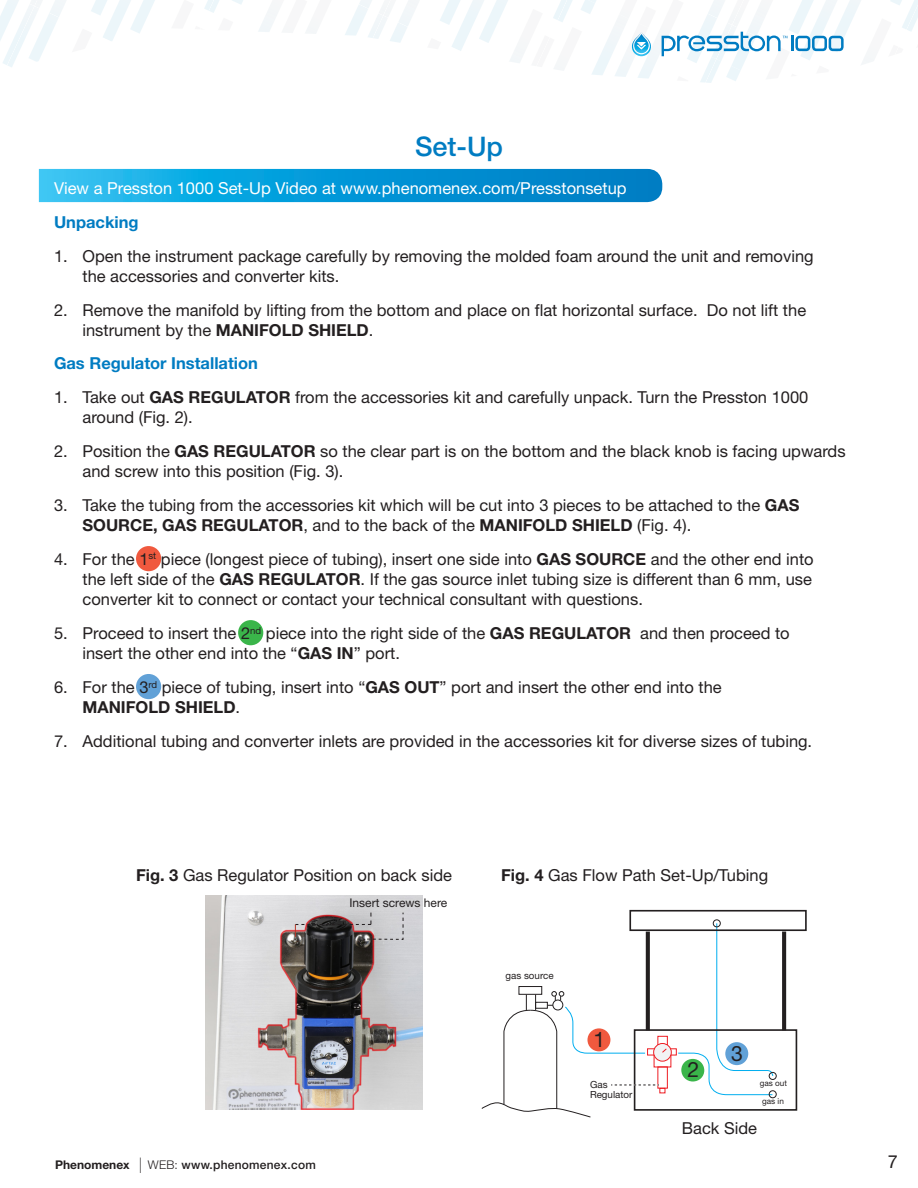
<style>
.page{position:relative;width:918px;height:1188px;background:#fff}
.page>*{position:absolute;margin:0;border:0;box-sizing:border-box;transform-origin:0 0}
.Heading_2{font:500 27px "Helvetica Neue LT Std";color:#007cc2}
.t1{font:21.3px "Helvetica Neue LT Std";color:#231f20}
.t2{font:18px "Helvetica Neue LT Std";color:#231f20}
.Body_Text{font:16.5px/20.2px "Helvetica Neue LT Std";color:#231f20}
.I1_-_Order_Text_Bold{font:16.5px "Helvetica Neue LT Std";color:#fff}
.Body_Text_Bold{font:700 16.5px "Helvetica Neue LT Std";color:#007cc2}
.t3{font:500 12px "Helvetica Neue LT Pro";letter-spacing:.02em;color:#231f20}
.I1_-_Order_Text_Bold-2{font:12px "Helvetica Neue LT Std";color:#231f20}
.t4{font:9.75px/10.6px "Helvetica Neue LT Std";color:#231f20}
.t5{font:8.1px "Helvetica Neue LT Std";color:#231f20}
.s1{font-weight:700}
.s2{font-weight:400;font-stretch:condensed;font-size:21.6px}
.s3{font-weight:300}
</style>
<div class="page">
<svg style="left:762px;top:0;width:156px;height:65px"></svg>
<svg style="left:0;top:0;width:762px;height:83px"></svg>
<hr style="left:791px;top:36px;width:3px;height:15px;background:#007cc2">
<svg style="left:795px;top:36px;width:49px;height:15px"></svg>
<svg style="left:662px;top:32px;width:126px;height:24px"></svg>
<svg style="left:632px;top:32px;width:19px;height:24px"></svg>
<div style="left:136px;top:546px;width:25px;height:25px;background:#f0593e;border-radius:50%"></div>
<div style="left:136px;top:674px;width:25px;height:25px;background:#61a1d7;border-radius:50%"></div>
<div style="left:238px;top:620px;width:25px;height:25px;background:#3ab54a;border-radius:50%"></div>
<img style="left:205px;top:895px;width:217px;height:215px">
<svg style="left:295px;top:912px;width:109px;height:28px;background:#8e8587"></svg>
<svg style="left:646px;top:932px;width:4px;height:54px"></svg>
<svg style="left:782px;top:932px;width:4px;height:97px"></svg>
<svg style="left:677px;top:923px;width:97px;height:173px"></svg>
<div style="left:713px;top:919px;width:8px;height:8px;border:1px solid #231f20;border-radius:50%"></div>
<div style="left:769px;top:1072px;width:8px;height:8px;border:1px solid #231f20;border-radius:50%"></div>
<div style="left:769px;top:1090px;width:8px;height:8px;border:1px solid #231f20;border-radius:50%"></div>
<div style="left:629px;top:910px;width:178px;height:21px;border:2px solid #231f20"></div>
<div style="left:634px;top:1029px;width:163px;height:82px;border:2px solid #231f20"></div>
<div style="left:647px;top:1048px;width:30px;height:7px;border:1px solid #ee1d23"></div>
<svg style="left:654px;top:1043px;width:17px;height:18px"></svg>
<div style="left:653px;top:1043px;width:19px;height:19px;border:1px solid #ee1d23;border-radius:50%"></div>
<svg style="left:481px;top:986px;width:187px;height:132px"></svg>
<svg style="left:39px;top:169px;width:623px;height:33px;background:#0b9bd9"></svg>
<p class="Heading_2" style="left:415px;top:130px;width:89px">Set-Up</p>
<p class="I1_-_Order_Text_Bold" style="left:54px;top:179px;width:574px">View a Presston 1000 Set-Up Video at www. phenomenex. com/Presstonsetup</p>
<p class="Body_Text_Bold" style="left:54px;top:212px;width:86px">Unpacking</p>
<p class="Body_Text" style="left:82px;top:245px;width:733px;text-indent:-28px">1. Open the instrument package carefully by removing the molded foam around the unit and removing the accessories and converter kits.</p>
<p class="Body_Text" style="left:82px;top:299px;width:725px;text-indent:-28px">2. Remove the manifold by lifting from the bottom and place on flat horizontal surface. Do not lift the instrument by the <span class="s1">MANIFOLD SHIELD</span>.</p>
<p class="Body_Text_Bold" style="left:54px;top:353px;width:206px">Gas Regulator Installation</p>
<p class="Body_Text" style="left:82px;top:387px;width:727px;text-indent:-28px">1. Take out <span class="s1">GAS REGULATOR</span> from the accessories kit and carefully unpack. Turn the Presston 1000 around (Fig. 2).</p>
<p class="Body_Text" style="left:82px;top:441px;width:765px;text-indent:-28px">2. Position the <span class="s1">GAS REGULATOR</span> so the clear part is on the bottom and the black knob is facing upwards and screw into this position (Fig. 3).</p>
<p class="Body_Text" style="left:82px;top:495px;width:718px;text-indent:-28px">3. Take the tubing from the accessories kit which will be cut into 3 pieces to be attached to the <span class="s1">GAS<br>SOURCE, GAS REGULATOR</span>, and to the back of the <span class="s1">MANIFOLD SHIELD</span> (Fig. 4).</p>
<p class="Body_Text" style="left:82px;top:549px;width:733px;text-align:justify;text-indent:-28px">4. For the 1<sup>st</sup> piece (longest piece of tubing), insert one side into <span class="s1">GAS SOURCE</span> and the other end into the left side of the <span class="s1">GAS REGULATOR</span>. If the gas source inlet tubing size is different than 6 mm, use converter kit to connect or contact your technical consultant with questions.</p>
<p class="Body_Text" style="left:82px;top:623px;width:709px;text-indent:-28px">5. Proceed to insert the 2<sup>nd</sup> piece into the right side of the <span class="s1">GAS REGULATOR</span> and then proceed to insert the other end into the “<span class="s1">GAS IN</span>” port.</p>
<p class="Body_Text" style="left:82px;top:677px;width:641px;text-indent:-28px">6. For the 3<sup>rd</sup> piece of tubing, insert into “<span class="s1">GAS OUT</span>” port and insert the other end into the<br><span class="s1">MANIFOLD SHIELD</span>.</p>
<p class="Body_Text" style="left:54px;top:731px;width:757px">7. Additional tubing and converter inlets are provided in the accessories kit for diverse sizes of tubing.</p>
<p class="Body_Text" style="left:136px;top:865px;width:317px"><span class="s1">Fig. 3</span> Gas Regulator Position on back side</p>
<p class="Body_Text" style="left:501px;top:865px;width:269px"><span class="s1">Fig. 4</span> Gas Flow Path Set-Up/Tubing</p>
<p class="I1_-_Order_Text_Bold-2" style="left:350px;top:896px;width:99px">Insert screws here</p>
<p class="t4" style="left:506px;top:970px;width:50px">gas source</p>
<p class="t1" style="left:594px;top:1027px;width:13px">1</p>
<p class="t4" style="left:590px;top:1079px;width:44px">Gas<br>Regulator</p>
<p class="t1" style="left:688px;top:1057px;width:13px">2</p>
<p class="t1" style="left:731px;top:1040px;width:13px">3</p>
<p class="t5" style="left:760px;top:1079px;width:29px">gas out</p>
<p class="t5" style="left:762px;top:1096px;width:23px">gas in</p>
<p class="Body_Text" style="left:682px;top:1118px;width:77px">Back Side</p>
<p class="t3" style="left:55px;top:1157px;width:262px"><span class="s1">Phenomenex</span> <span class="s2">l</span> <span class="s3">WEB:</span> www.phenomenex.com</p>
<p class="t2" style="left:888px;top:1151px;width:12px">7</p>
</div>
